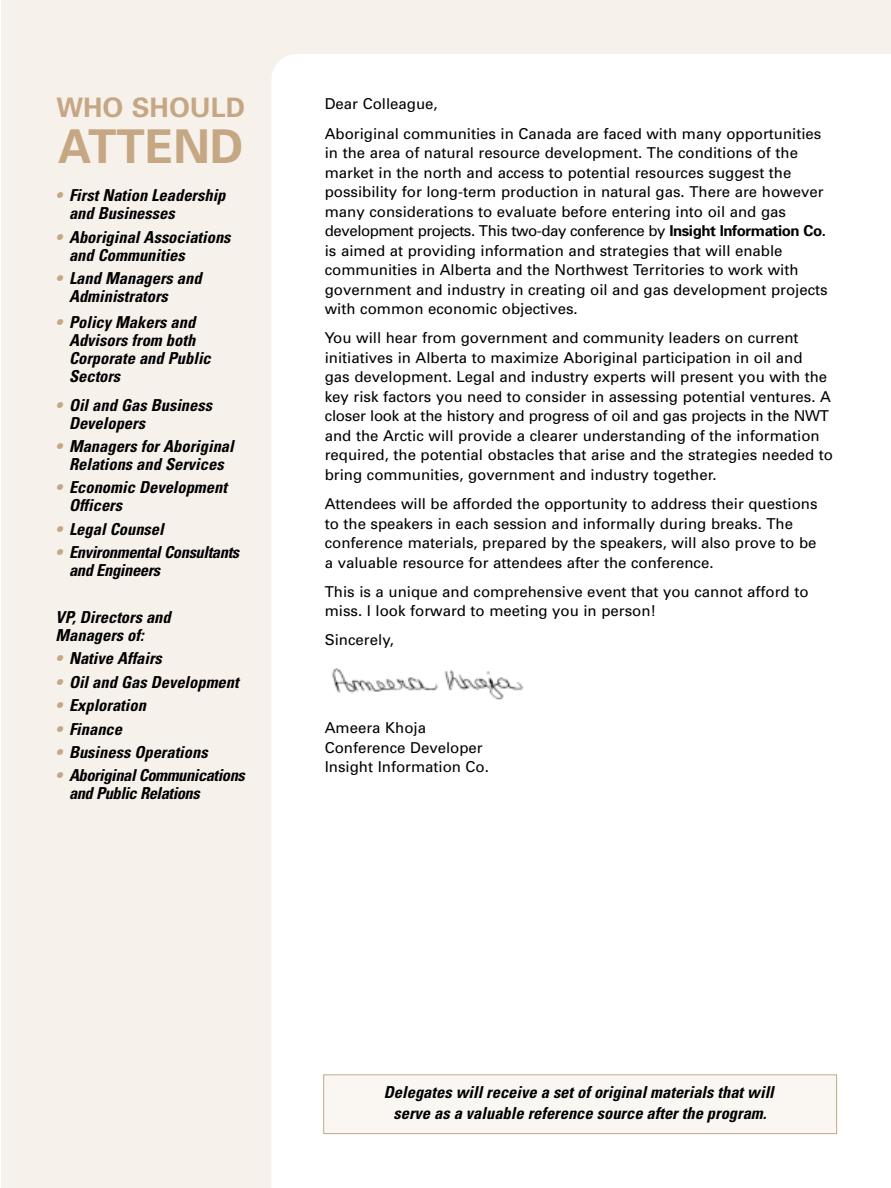
<style>
.page{position:relative;width:891px;height:1188px;background:#fff}
.page>*{position:absolute;margin:0;border:0;box-sizing:border-box;transform-origin:0 0}
.t1{font:700 46.65px "Univers";color:#c6a784}
.t2{font:700 26.85px "Univers";color:#c6a784}
.t3{font:italic 700 condensed 16.5px/18px "Univers";color:#000}
.t4{font:italic 700 condensed 16.5px/18px "Univers";letter-spacing:-.025em;color:#000}
.t5{font:italic 700 condensed 16.5px/18px "Univers";letter-spacing:-.02em;color:#000}
.t6{font:15px/19.5px "Univers";color:#000}
.s1{color:#c6a784}
.s2{font-weight:700}
</style>
<div class="page">
<div style="left:2px;top:0;width:889px;height:1188px;background:#f7f1eb"></div>
<div style="left:272px;top:54px;width:619px;height:1134px;background:#fff"></div>
<img style="left:322px;top:660px;width:207px;height:46px">
<div style="left:324px;top:1075px;width:513px;height:59px;background:#faf6f2"></div>
<div style="left:323px;top:1074px;width:514px;height:60px;border:1px solid #c6a784"></div>
<h2 class="t2" style="left:56px;top:97px;width:190px">WHO SHOULD</h2>
<h1 class="t1" style="left:58px;top:130px;width:187px">ATTEND</h1>
<p class="t3" style="left:69px;top:188px;width:158px;text-indent:-14px"><span class="s1">•</span> First Nation Leadership and Businesses</p>
<p class="t3" style="left:69px;top:230px;width:163px;text-indent:-14px"><span class="s1">•</span> Aboriginal Associations and Communities</p>
<p class="t3" style="left:69px;top:271px;width:134px;text-indent:-14px"><span class="s1">•</span> Land Managers and<br>Administrators</p>
<p class="t3" style="left:69px;top:315px;width:143px;text-indent:-14px"><span class="s1">•</span> Policy Makers and<br>Advisors from both<br>Corporate and Public<br>Sectors</p>
<p class="t3" style="left:69px;top:397px;width:145px;text-indent:-14px"><span class="s1">•</span> Oil and Gas Business<br>Developers</p>
<p class="t3" style="left:56px;top:439px;width:180px;text-align:center"><span class="s1">•</span> Managers for Aboriginal<br>Relations and Services</p>
<p class="t3" style="left:69px;top:480px;width:159px;text-indent:-14px"><span class="s1">•</span> Economic Development<br>Officers</p>
<p class="t3" style="left:56px;top:522px;width:110px"><span class="s1">•</span> Legal Counsel</p>
<p class="t5" style="left:69px;top:545px;width:172px;text-indent:-14px"><span class="s1">•</span> Environmental Consultants and Engineers</p>
<p class="t3" style="left:56px;top:610px;width:117px">VP, Directors and<br>Managers of:</p>
<p class="t3" style="left:56px;top:651px;width:108px"><span class="s1">•</span> Native Affairs</p>
<p class="t3" style="left:56px;top:675px;width:185px"><span class="s1">•</span> Oil and Gas Development</p>
<p class="t3" style="left:56px;top:698px;width:92px"><span class="s1">•</span> Exploration</p>
<p class="t3" style="left:56px;top:721px;width:68px"><span class="s1">•</span> Finance</p>
<p class="t3" style="left:56px;top:745px;width:154px"><span class="s1">•</span> Business Operations</p>
<p class="t4" style="left:69px;top:768px;width:177px;text-indent:-14px"><span class="s1">•</span> Aboriginal Communications and Public Relations</p>
<p class="t6" style="left:325px;top:91px;width:498px;line-height:29.2px">Dear Colleague,<br>Aboriginal communities in Canada are faced with many opportunities</p>
<p class="t6" style="left:325px;top:144px;width:504px">in the area of natural resource development. The conditions of the market in the north and access to potential resources suggest the possibility for long-term production in natural gas. There are however many considerations to evaluate before entering into oil and gas development projects. This two-day conference by <span class="s2">Insight Information Co. </span>is aimed at providing information and strategies that will enable communities in Alberta and the Northwest Territories to work with government and industry in creating oil and gas development projects with common economic objectives.</p>
<p class="t6" style="left:325px;top:330px;width:510px">You will hear from government and community leaders on current initiatives in Alberta to maximize Aboriginal participation in oil and<br>gas development. Legal and industry experts will present you with the key risk factors you need to consider in assessing potential ventures. A closer look at the history and progress of oil and gas projects in the NWT and the Arctic will provide a clearer understanding of the information required, the potential obstacles that arise and the strategies needed to bring communities, government and industry together.</p>
<p class="t6" style="left:325px;top:495px;width:494px">Attendees will be afforded the opportunity to address their questions to the speakers in each session and informally during breaks. The conference materials, prepared by the speakers, will also prove to be a valuable resource for attendees after the conference.</p>
<p class="t6" style="left:325px;top:583px;width:485px">This is a unique and comprehensive event that you cannot afford to miss. I look forward to meeting you in person!</p>
<p class="t6" style="left:325px;top:632px;width:71px">Sincerely,</p>
<p class="t6" style="left:325px;top:719px;width:166px">Ameera Khoja<br>Conference Developer<br>Insight Information Co.</p>
<p class="t3" style="left:384px;top:1083px;width:392px;line-height:21px;text-align:center">Delegates will receive a set of original materials that will serve as a valuable reference source after the program.</p>
</div>
